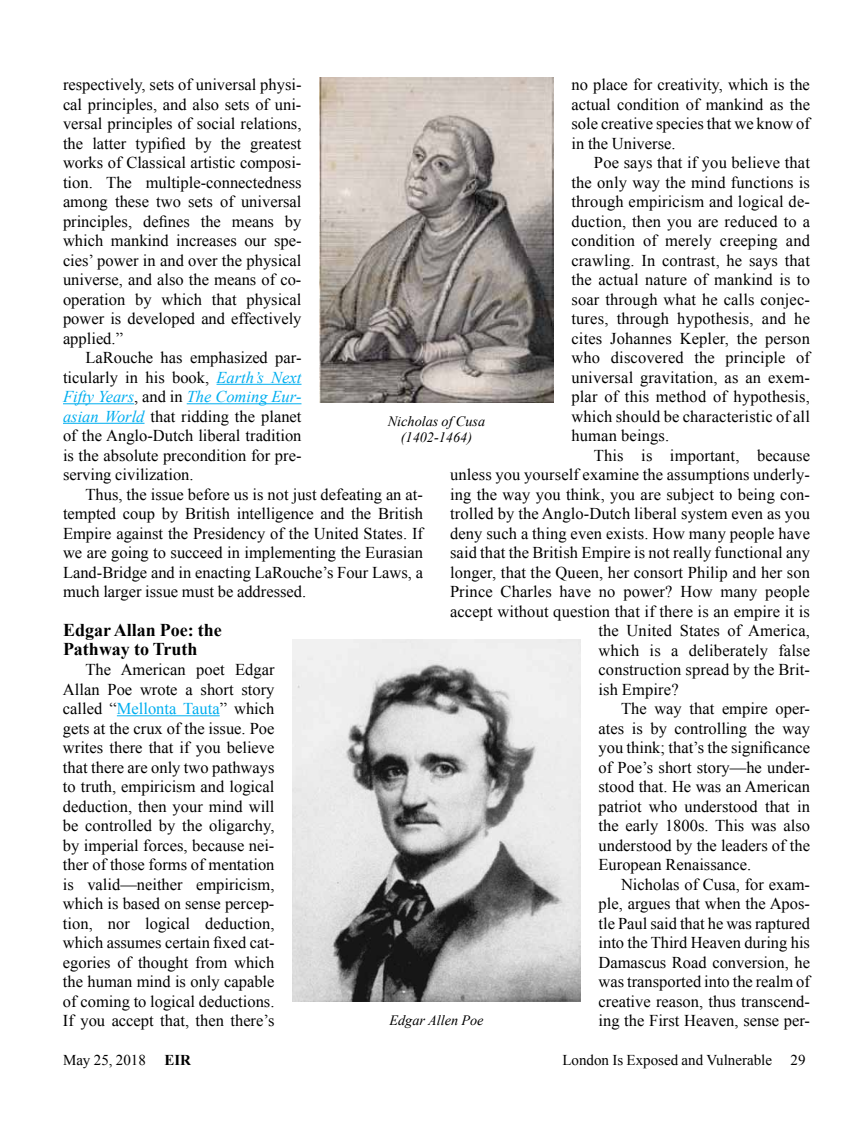
<style>
.page{position:relative;width:864px;height:1134px;background:#fff}
.page>*{position:absolute;margin:0;border:0;box-sizing:border-box;transform-origin:0 0}
.t1{font:700 18px/19.5px "Times New Roman";color:#000}
.t2{font:16.5px/19.5px "Times New Roman";color:#000;text-align:justify}
.t3{font:15px "Times New Roman";color:#000}
.t4{font:italic 14.25px/15.8px "Times New Roman";color:#000;text-align:center}
.s1{font-style:italic;color:#00aeef}
.s2{color:#00aeef}
.s3{font-weight:700}
</style>
<div class="page">
<hr style="left:217px;top:384px;width:85px;height:1px;background:#00aeef">
<hr style="left:63px;top:403px;width:71px;height:1px;background:#00aeef">
<hr style="left:187px;top:403px;width:114px;height:1px;background:#00aeef">
<hr style="left:63px;top:423px;width:82px;height:1px;background:#00aeef">
<hr style="left:117px;top:715px;width:103px;height:1px;background:#00aeef">
<img style="left:320px;top:77px;width:234px;height:326px">
<img style="left:292px;top:639px;width:288px;height:362px">
<p class="t2" style="left:63px;top:74px;width:240px">respectively, sets of universal physi&shy;cal principles, and also sets of uni&shy;versal principles of social relations, the latter typified by the greatest works of Classical artistic composi&shy;tion. The multiple-connectedness among these two sets of universal principles, defines the means by which mankind increases our spe&shy;cies’ power in and over the physical universe, and also the means of co&shy;operation by which that physical power is developed and effectively applied.”</p>
<p class="t2" style="left:63px;top:348px;width:240px;text-indent:23px">LaRouche has emphasized par&shy;ticularly in his book, <span class="s1">Earth’s Next Fifty Years</span>, and in <span class="s1">The Coming Eur&shy;asian World</span> that ridding the planet of the Anglo-Dutch liberal tradition is the absolute precondition for pre&shy;serving civilization.</p>
<p class="t2" style="left:63px;top:484px;width:362px;text-indent:23px">Thus, the issue before us is not just defeating an at&shy;tempted coup by British intelligence and the British Empire against the Presidency of the United States. If we are going to succeed in implementing the Eurasian Land-Bridge and in enacting LaRouche’s Four Laws, a much larger issue must be addressed.</p>
<p class="t1" style="left:63px;top:620px;width:160px">Edgar Allan Poe: the<br>Pathway to Truth</p>
<p class="t2" style="left:63px;top:659px;width:213px;text-indent:23px">The American poet Edgar Allan Poe wrote a short story called “<span class="s2">Mellonta Tauta</span>” which gets at the crux of the issue. Poe writes there that if you believe that there are only two pathways to truth, empiricism and logical deduction, then your mind will be controlled by the oligarchy, by imperial forces, because nei&shy;ther of those forms of mentation is valid—neither empiricism, which is based on sense percep&shy;tion, nor logical deduction, which assumes certain fixed cat&shy;egories of thought from which the human mind is only capable of coming to logical deductions.<br>If you accept that, then there’s</p>
<p class="t2" style="left:571px;top:75px;width:240px">no place for creativity, which is the actual condition of mankind as the sole creative species that we know of in the Universe.</p>
<p class="t2" style="left:571px;top:153px;width:240px;text-indent:23px">Poe says that if you believe that the only way the mind functions is through empiricism and logical de&shy;duction, then you are reduced to a condition of merely creeping and crawling. In contrast, he says that the actual nature of mankind is to soar through what he calls conjec&shy;tures, through hypothesis, and he cites Johannes Kepler, the person who discovered the principle of universal gravitation, as an exem&shy;plar of this method of hypothesis, which should be characteristic of all human beings.</p>
<p class="t2" style="left:594px;top:445px;width:218px">This is important, because</p>
<p class="t2" style="left:450px;top:465px;width:362px">unless you yourself examine the assumptions underly-</p>
<p class="t2" style="left:450px;top:484px;width:362px">ing the way you think, you are subject to being con-</p>
<p class="t2" style="left:450px;top:504px;width:361px">trolled by the Anglo-Dutch liberal system even as you</p>
<p class="t2" style="left:450px;top:523px;width:362px">deny such a thing even exists. How many people have</p>
<p class="t2" style="left:450px;top:543px;width:362px">said that the British Empire is not really functional any</p>
<p class="t2" style="left:450px;top:562px;width:362px">longer, that the Queen, her consort Philip and her son</p>
<p class="t2" style="left:450px;top:582px;width:361px">Prince Charles have no power? How many people</p>
<p class="t2" style="left:450px;top:601px;width:362px">accept without question that if there is an empire it is</p>
<p class="t2" style="left:599px;top:621px;width:213px">the United States of America,</p>
<p class="t2" style="left:599px;top:640px;width:213px">which is a deliberately false</p>
<p class="t2" style="left:599px;top:660px;width:213px">construction spread by the Brit-</p>
<p class="t2" style="left:599px;top:679px;width:82px">ish Empire?</p>
<p class="t2" style="left:621px;top:699px;width:191px">The way that empire oper-</p>
<p class="t2" style="left:599px;top:718px;width:213px">ates is by controlling the way</p>
<p class="t2" style="left:599px;top:738px;width:213px">you think; that’s the significance</p>
<p class="t2" style="left:599px;top:757px;width:213px">of Poe’s short story—he under-</p>
<p class="t2" style="left:599px;top:777px;width:213px">stood that. He was an American</p>
<p class="t2" style="left:599px;top:796px;width:213px">patriot who understood that in</p>
<p class="t2" style="left:599px;top:816px;width:213px">the early 1800s. This was also</p>
<p class="t2" style="left:599px;top:835px;width:213px">understood by the leaders of the</p>
<p class="t2" style="left:599px;top:855px;width:154px">European Renaissance.</p>
<p class="t2" style="left:621px;top:874px;width:191px">Nicholas of Cusa, for exam-</p>
<p class="t2" style="left:599px;top:894px;width:213px">ple, argues that when the Apos-</p>
<p class="t2" style="left:599px;top:913px;width:213px">tle Paul said that he was raptured</p>
<p class="t2" style="left:599px;top:933px;width:213px">into the Third Heaven during his</p>
<p class="t2" style="left:599px;top:952px;width:213px">Damascus Road conversion, he</p>
<p class="t2" style="left:599px;top:972px;width:213px">was transported into the realm of</p>
<p class="t2" style="left:599px;top:991px;width:213px">creative reason, thus transcend-</p>
<p class="t2" style="left:599px;top:1011px;width:213px">ing the First Heaven, sense per-</p>
<p class="t4" style="left:388px;top:413px;width:99px">Nicholas of Cusa (1402-1464)</p>
<p class="t4" style="left:389px;top:1012px;width:96px">Edgar Allen Poe</p>
<p class="t3" style="left:63px;top:1050px;width:130px">May 25, 2018 <span class="s3">EIR</span></p>
<p class="t3" style="left:562px;top:1050px;width:245px">London Is Exposed and Vulnerable 29</p>
</div>
